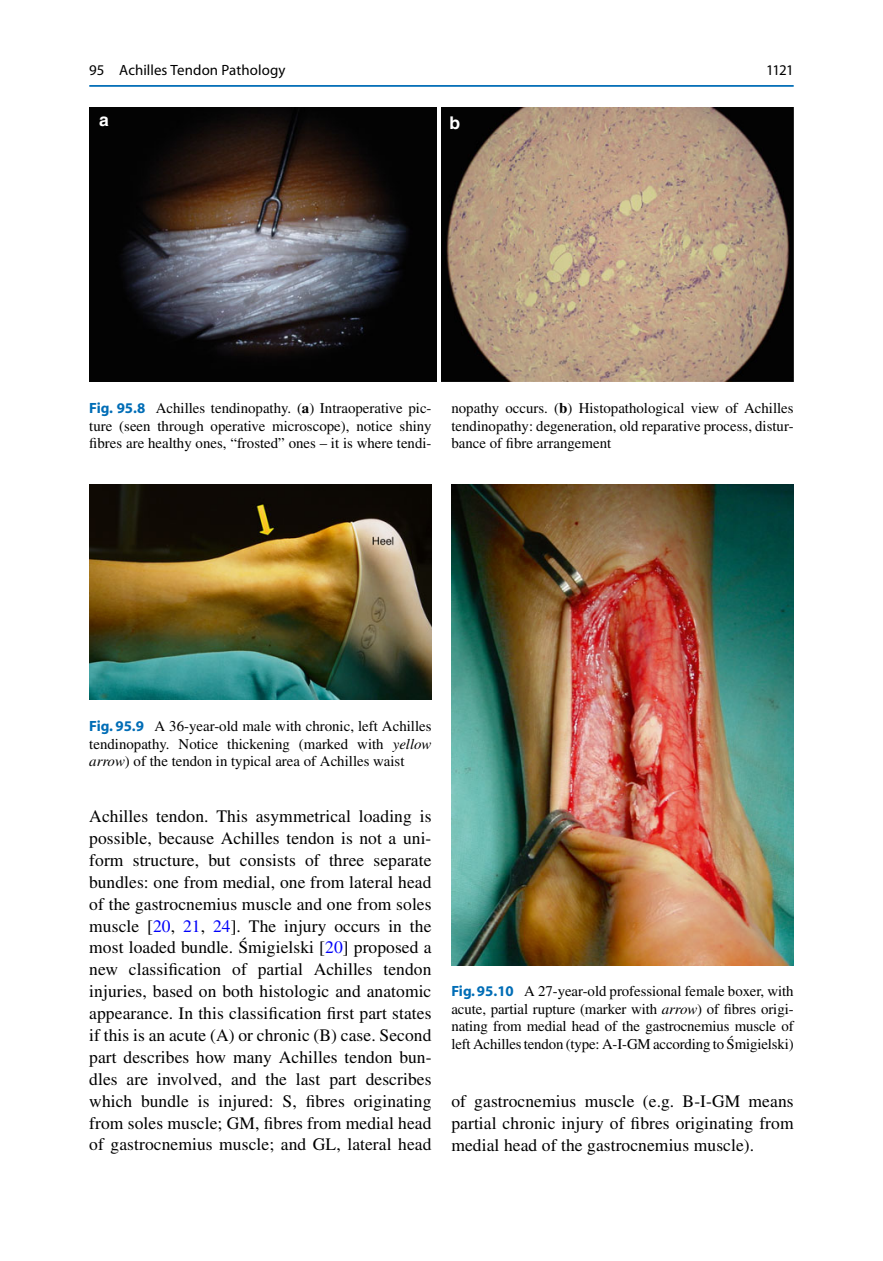
<style>
.page{position:relative;width:883px;height:1261px;background:#fff}
.page>*{position:absolute;margin:0;border:0;box-sizing:border-box;transform-origin:0 0}
.t1{font:17.5px/21.9px "Lkvltj Times";letter-spacing:.005em;color:#000;text-align:justify}
.t2{font:700 17.5px "Wlljht Helvetica";color:#fff}
.t3{font:14.88px/17.5px "Lkvltj Times";color:#000;text-align:justify}
.t4{font:14.88px "Jrbjrx Myriad";letter-spacing:.005em;color:#000}
.s1{font-family:"Jbjghs Myriad";font-weight:700;color:#006db6}
.s2{font-family:"Typphl Times";font-weight:700}
.s3{font-family:"Kbfhrt Times";font-style:italic}
.s4{color:#0000fa}
.s5{font-family:"Mxrmcj STIX General"}
</style>
<div class="page">
<img style="left:89px;top:107px;width:347px;height:274px">
<img style="left:441px;top:107px;width:353px;height:274px">
<img style="left:89px;top:485px;width:343px;height:214px">
<img style="left:451px;top:485px;width:343px;height:479px">
<hr style="left:89px;top:85px;width:705px;height:2px;background:#006db6">
<p class="t4" style="left:89px;top:64px;width:198px">95 Achilles Tendon Pathology</p>
<p class="t2" style="left:99px;top:109px;width:11px">a</p>
<p class="t2" style="left:450px;top:112px;width:12px">b</p>
<p class="t4" style="left:766px;top:64px;width:29px">1121</p>
<p class="t3" style="left:89px;top:400px;width:344px"><span class="s1">Fig. 95.8</span> Achilles tendinopathy. ( <span class="s2">a</span> ) Intraoperative pic&shy;ture (seen through operative microscope), notice shiny fibres are healthy ones, “frosted” ones – it is where tendi-</p>
<p class="t3" style="left:451px;top:400px;width:344px">nopathy occurs. ( <span class="s2">b</span> ) Histopathological view of Achilles tendinopathy: degeneration, old reparative process, distur&shy;bance of fibre arrangement</p>
<p class="t3" style="left:89px;top:718px;width:344px"><span class="s1">Fig. 95.9</span> A 36-year-old male with chronic, left Achilles tendinopathy. Notice thickening (marked with <span class="s3">yellow arrow</span> ) of the tendon in typical area of Achilles waist</p>
<p class="t1" style="left:89px;top:806px;width:344px">Achilles tendon. This asymmetrical loading is possible, because Achilles tendon is not a uni&shy;form structure, but consists of three separate bundles: one from medial, one from lateral head of the gastrocnemius muscle and one from soles muscle [ <span class="s4">20</span> , <span class="s4">21</span> , <span class="s4">24</span> ]. The injury occurs in the most loaded bundle. <span class="s5">Ś</span>migielski [ <span class="s4">20</span> ] proposed a new classification of partial Achilles tendon injuries, based on both histologic and anatomic appearance. In this classification first part states if this is an acute (A) or chronic (B) case. Second part describes how many Achilles tendon bun&shy;dles are involved, and the last part describes which bundle is injured: S, fibres originating from soles muscle; GM, fibres from medial head of gastrocnemius muscle; and GL, lateral head</p>
<p class="t3" style="left:451px;top:983px;width:344px"><span class="s1">Fig. 95.10</span> A 27-year-old professional female boxer, with acute, partial rupture (marker with <span class="s3">arrow</span> ) of fibres origi&shy;nating from medial head of the gastrocnemius muscle of left Achilles tendon (type: A-I-GM according to <span class="s5">Ś</span>migielski)</p>
<p class="t1" style="left:451px;top:1091px;width:344px">of gastrocnemius muscle (e.g. B-I-GM means partial chronic injury of fibres originating from medial head of the gastrocnemius muscle).</p>
</div>
